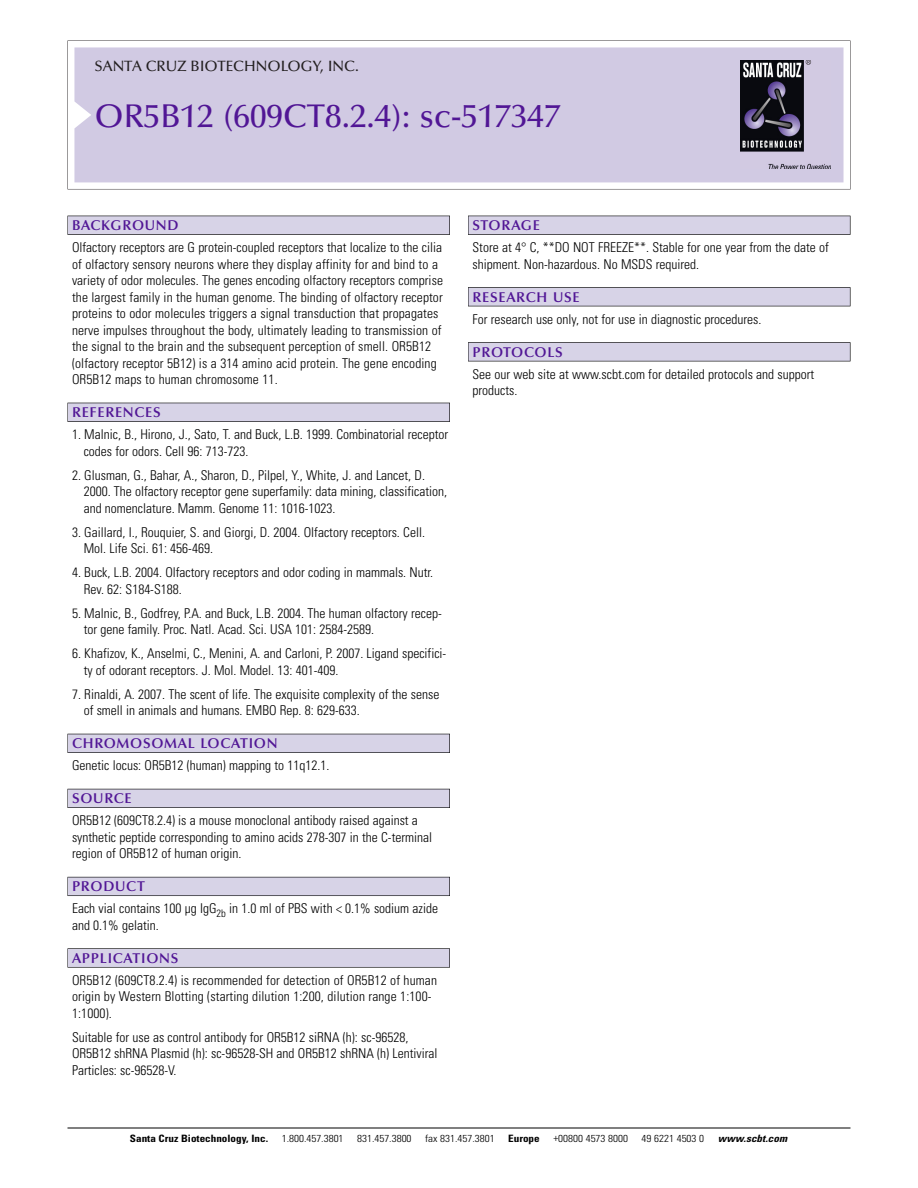
<style>
.page{position:relative;width:918px;height:1188px;background:#fff}
.page>*{position:absolute;margin:0;border:0;box-sizing:border-box;transform-origin:0 0}
.t1{font:500 33px "Optima";color:#511695}
.t2{font:500 15px "Optima";color:#231f20}
.t3{font:600 14.25px "Optima";letter-spacing:.05em;color:#511695}
.t4{font:300 condensed 13.5px/16.5px "Univers";color:#000}
.t5{font:300 condensed 10.2px "Univers";color:#000;scale:1.1 1}
.t6{font:700 condensed 10.2px "Univers";color:#000;scale:1.1 1}
.t7{font:italic 700 condensed 10.2px "Univers";letter-spacing:.005em;color:#000;scale:1.1 1}
</style>
<div class="page">
<svg style="left:68px;top:40px;width:782px;height:143px"></svg>
<div style="left:74px;top:47px;width:770px;height:135px;background:#d1cae3"></div>
<img style="left:741px;top:60px;width:90px;height:108px">
<div style="left:68px;top:216px;width:382px;height:19px;background:#525155"></div>
<div style="left:68px;top:216px;width:381px;height:18px;background:#d7d3e7"></div>
<div style="left:68px;top:403px;width:382px;height:19px;background:#515055"></div>
<div style="left:68px;top:403px;width:381px;height:18px;background:#d7d3e7"></div>
<div style="left:68px;top:734px;width:382px;height:19px;background:#525158"></div>
<div style="left:68px;top:734px;width:381px;height:18px;background:#d7d3e7"></div>
<div style="left:68px;top:789px;width:382px;height:19px;background:#54535a"></div>
<div style="left:68px;top:789px;width:381px;height:18px;background:#d7d3e7"></div>
<div style="left:68px;top:877px;width:382px;height:19px;background:#5b5a62"></div>
<div style="left:68px;top:877px;width:381px;height:18px;background:#d7d3e7"></div>
<div style="left:68px;top:948px;width:382px;height:20px;background:#626263"></div>
<div style="left:68px;top:949px;width:381px;height:18px;background:#d7d3e7"></div>
<div style="left:468px;top:216px;width:382px;height:19px;background:#525155"></div>
<div style="left:468px;top:216px;width:382px;height:18px;background:#d7d3e7"></div>
<div style="left:468px;top:287px;width:382px;height:19px;background:#525155"></div>
<div style="left:468px;top:288px;width:382px;height:18px;background:#d7d3e7"></div>
<div style="left:468px;top:342px;width:382px;height:19px;background:#545357"></div>
<div style="left:468px;top:343px;width:382px;height:18px;background:#d7d3e7"></div>
<hr style="left:68px;top:1128px;width:782px;height:1px;background:#000">
<p class="t2" style="left:94px;top:61px;width:266px">SANTA CRUZ BIOTECHNOLOGY, INC.</p>
<h1 class="t1" style="left:94px;top:103px;width:468px">OR5B12 (609CT8.2.4): sc-517347</h1>
<p class="t3" style="left:72px;top:219px;width:108px">BACKGROUND</p>
<p class="t4" style="left:72px;top:240px;width:373px">Olfactory receptors are G protein-coupled receptors that localize to the cilia of olfactory sensory neurons where they display affinity for and bind to a variety of odor molecules. The genes encoding olfactory receptors comprise the largest family in the human genome. The binding of olfactory receptor proteins to odor molecules triggers a signal transduction that propagates nerve impulses throughout the body, ultimately leading to transmission of the signal to the brain and the subsequent perception of smell. OR5B12 (olfactory receptor 5B12) is a 314 amino acid protein. The gene encoding OR5B12 maps to human chromosome 11.</p>
<p class="t3" style="left:72px;top:407px;width:90px">REFERENCES</p>
<p class="t4" style="left:84px;top:427px;width:366px;text-indent:-12px">1. Malnic, B., Hirono, J., Sato, T. and Buck, L.B. 1999. Combinatorial receptor codes for odors. Cell 96: 713-723.</p>
<p class="t4" style="left:84px;top:468px;width:365px;text-indent:-12px">2. Glusman, G., Bahar, A., Sharon, D., Pilpel, Y., White, J. and Lancet, D.<br>2000. The olfactory receptor gene superfamily: data mining, classification, and nomenclature. Mamm. Genome 11: 1016-1023.</p>
<p class="t4" style="left:84px;top:525px;width:343px;text-indent:-12px">3. Gaillard, I., Rouquier, S. and Giorgi, D. 2004. Olfactory receptors. Cell.<br>Mol. Life Sci. 61: 456-469.</p>
<p class="t4" style="left:84px;top:565px;width:351px;text-indent:-12px">4. Buck, L.B. 2004. Olfactory receptors and odor coding in mammals. Nutr.<br>Rev. 62: S184-S188.</p>
<p class="t4" style="left:84px;top:606px;width:360px;text-indent:-12px">5. Malnic, B., Godfrey, P.A. and Buck, L.B. 2004. The human olfactory recep&shy;tor gene family. Proc. Natl. Acad. Sci. USA 101: 2584-2589.</p>
<p class="t4" style="left:84px;top:646px;width:364px;text-indent:-12px">6. Khafizov, K., Anselmi, C., Menini, A. and Carloni, P. 2007. Ligand specifici&shy;ty of odorant receptors. J. Mol. Model. 13: 401-409.</p>
<p class="t4" style="left:84px;top:687px;width:357px;text-indent:-12px">7. Rinaldi, A. 2007. The scent of life. The exquisite complexity of the sense of smell in animals and humans. EMBO Rep. 8: 629-633.</p>
<p class="t3" style="left:72px;top:738px;width:207px">CHROMOSOMAL LOCATION</p>
<p class="t4" style="left:72px;top:758px;width:259px">Genetic locus: OR5B12 (human) mapping to 11q12.1.</p>
<p class="t3" style="left:72px;top:793px;width:61px">SOURCE</p>
<p class="t4" style="left:72px;top:813px;width:362px">OR5B12 (609CT8.2.4) is a mouse monoclonal antibody raised against a synthetic peptide corresponding to amino acids 278-307 in the C-terminal region of OR5B12 of human origin.</p>
<p class="t3" style="left:72px;top:881px;width:74px">PRODUCT</p>
<p class="t4" style="left:72px;top:901px;width:368px">Each vial contains 100 µg IgG<sub>2b</sub> in 1.0 ml of PBS with &lt; 0.1% sodium azide and 0.1% gelatin.</p>
<p class="t3" style="left:72px;top:952px;width:108px">APPLICATIONS</p>
<p class="t4" style="left:72px;top:973px;width:367px">OR5B12 (609CT8.2.4) is recommended for detection of OR5B12 of human origin by Western Blotting (starting dilution 1:200, dilution range 1:100-<br>1:1000).</p>
<p class="t4" style="left:72px;top:1030px;width:367px">Suitable for use as control antibody for OR5B12 siRNA (h): sc-96528,<br>OR5B12 shRNA Plasmid (h): sc-96528-SH and OR5B12 shRNA (h) Lentiviral<br>Particles: sc-96528-V.</p>
<p class="t3" style="left:473px;top:219px;width:69px">STORAGE</p>
<p class="t4" style="left:473px;top:240px;width:358px">Store at 4° C, **DO NOT FREEZE**. Stable for one year from the date of shipment. Non-hazardous. No MSDS required.</p>
<p class="t3" style="left:473px;top:291px;width:109px">RESEARCH USE</p>
<p class="t4" style="left:473px;top:312px;width:290px">For research use only, not for use in diagnostic procedures.</p>
<p class="t3" style="left:473px;top:346px;width:92px">PROTOCOLS</p>
<p class="t4" style="left:473px;top:367px;width:343px">See our web site at www.scbt.com for detailed protocols and support products.</p>
<p class="t6" style="left:130px;top:1135px;width:127px">Santa Cruz Biotechnology, Inc.</p>
<p class="t5" style="left:282px;top:1135px;width:58px">1.800.457.3801</p>
<p class="t5" style="left:357px;top:1135px;width:51px">831.457.3800</p>
<p class="t5" style="left:425px;top:1135px;width:65px">fax 831.457.3801</p>
<p class="t6" style="left:508px;top:1135px;width:30px">Europe</p>
<p class="t5" style="left:553px;top:1135px;width:69px">+00800 4573 8000</p>
<p class="t5" style="left:642px;top:1135px;width:58px">49 6221 4503 0</p>
<p class="t7" style="left:718px;top:1135px;width:64px">www.scbt.com</p>
</div>
